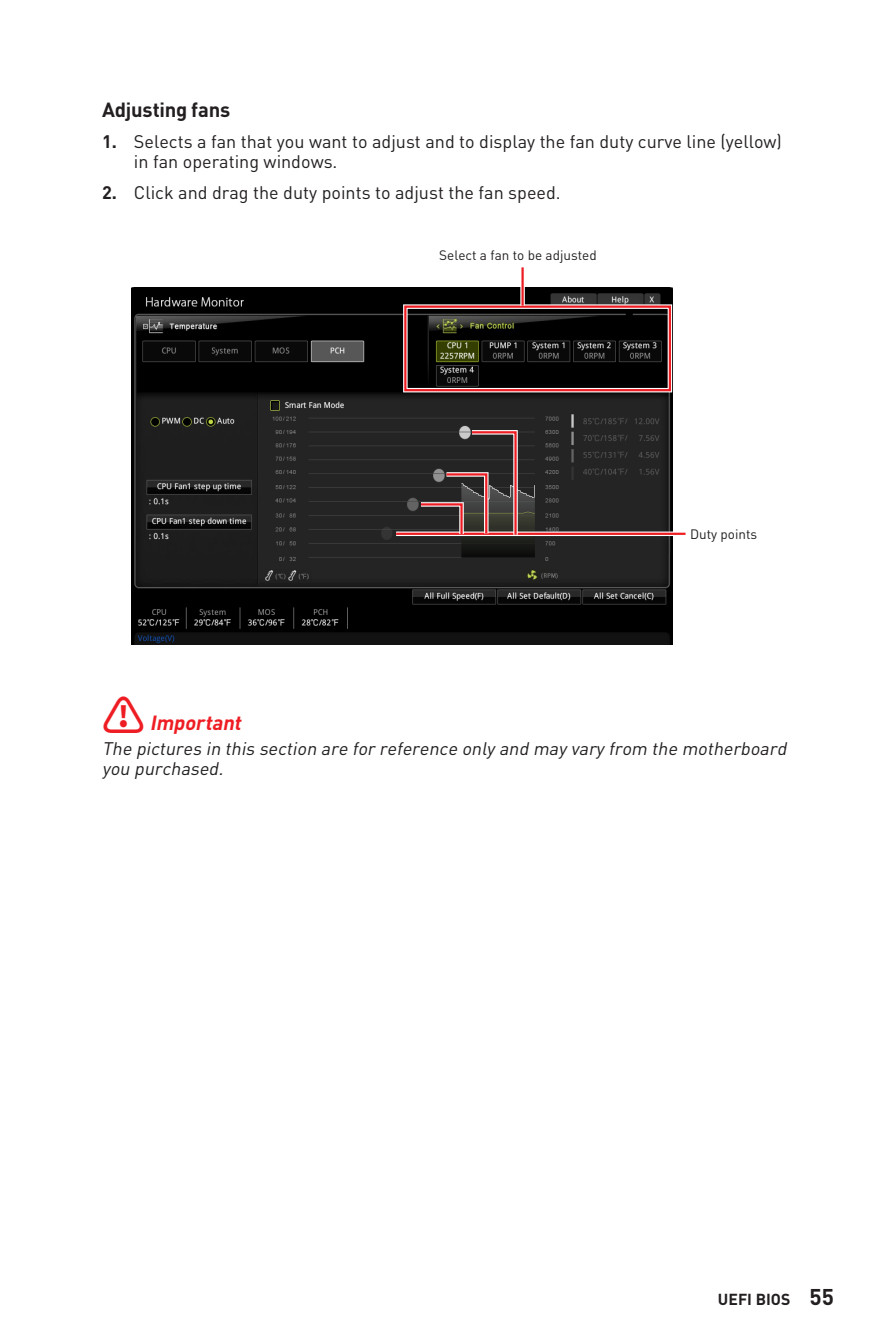
<style>
.page{position:relative;width:893px;height:1340px;background:#fff}
.page>*{position:absolute;margin:0;border:0;box-sizing:border-box;transform-origin:0 0}
.t1{font:700 20.25px "MSI Din Pro Noto CJK";letter-spacing:-.01em;color:#231f20}
.t2{font:italic 700 20.25px "MSI Din Pro Noto CJK";color:#ee1d23}
.t3{font:18px/19.1px "MSI Din Pro Noto CJK";color:#231f20}
.t4{font:italic 18px/19.1px "MSI Din Pro Noto CJK";color:#231f20}
.t5{font:700 15.75px "MSI Din Pro Noto CJK";color:#231f20}
.t6{font:13.5px "MSI Din Pro Noto CJK";color:#231f20}
.s1{font-family:"DIN Pro";font-weight:700}
.s2{font-style:normal;font-size:42.75px}
.s3{font-size:22.5px}
</style>
<div class="page">
<img style="left:132px;top:288px;width:540px;height:356px">
<div style="left:403px;top:304px;width:269px;height:88px;border:4px solid #fff"></div>
<div style="left:404px;top:305px;width:267px;height:86px;border:2px solid #ee1d23"></div>
<svg style="left:396px;top:531px;width:277px;height:5px"></svg>
<hr style="left:396px;top:532px;width:289px;height:3px;background:#ee1d23">
<svg style="left:520px;top:287px;width:5px;height:19px"></svg>
<hr style="left:521px;top:267px;width:3px;height:39px;background:#ee1d23">
<svg style="left:416px;top:428px;width:104px;height:111px;background:#4e3d3c"></svg>
<p class="t1" style="left:102px;top:98px;width:130px">Adjusting fans</p>
<p class="t3" style="left:134px;top:133px;width:649px;text-indent:-32px"><span class="s1">1.</span> Selects a fan that you want to adjust and to display the fan duty curve line (yellow) in fan operating windows.</p>
<p class="t3" style="left:102px;top:184px;width:460px"><span class="s1">2.</span> Click and drag the duty points to adjust the fan speed.</p>
<p class="t6" style="left:439px;top:247px;width:159px">Select a fan to be adjusted</p>
<p class="t6" style="left:690px;top:526px;width:69px">Duty points</p>
<p class="t2" style="left:102px;top:711px;width:151px"><span class="s2">⚠</span> Important</p>
<p class="t4" style="left:102px;top:739px;width:695px">Thepicturesinthissectionareforreferenceonlyandmayvaryfromthemotherboard youpurchased.</p>
<p class="t5" style="left:718px;top:1289px;width:117px">UEFI BIOS <span class="s3">55</span></p>
</div>
